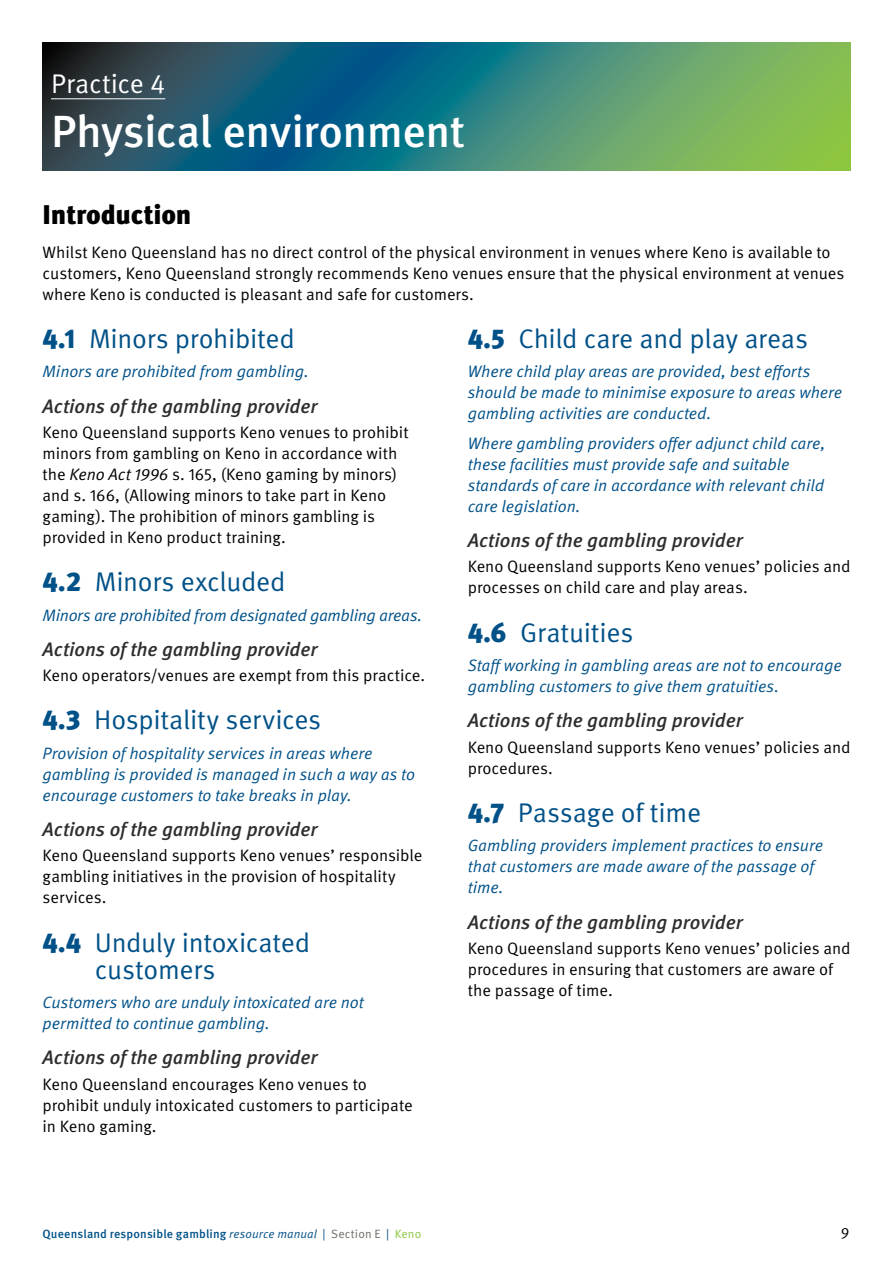
<style>
.page{position:relative;width:893px;height:1263px;background:#fff}
.page>*{position:absolute;margin:0;border:0;box-sizing:border-box;transform-origin:0 0}
.h01{font:500 45px "Meta Pro";letter-spacing:-.015em;color:#fff}
.h02Code{font:27px/27px "Meta Pro Norm";letter-spacing:-.01em;color:#005188}
.h02{font:900 27px "Meta Pro";letter-spacing:-.01em;color:#000}
.h01_Prac{font:27px "Meta Pro Norm";color:#fff}
.h03{font:italic 500 19.5px "Meta Pro";letter-spacing:-.005em;color:#2e2e2e}
.body{font:16.5px/21px "Meta Pro Norm";letter-spacing:-.005em;color:#000}
.bodyCode{font:16.5px/21px "Meta Pro Norm Ita";letter-spacing:-.01em;color:#005188}
.t1{font:15px "Meta Pro Norm";color:#000}
.t2{font:500 12px "Meta Pro";letter-spacing:.01em;color:#005188}
.s1{font-family:"Meta Pro";font-weight:900}
.s2{font-family:"Meta Pro Norm Ita"}
.s3{font-family:"Meta Pro Norm Ita";font-weight:400}
.s4{font-family:"Meta Pro Norm";font-weight:400}
.s5{font-family:"Meta Pro Norm";font-weight:400;color:#6e6c63}
.s6{font-family:"Meta Pro Norm";font-weight:400;color:#8cc63e}
</style>
<div class="page">
<svg style="left:43px;top:43px;width:807px;height:127px;background:#3c7d6e"></svg>
<hr style="left:51px;top:99px;width:114px;height:1px;background:#fff">
<p class="h01_Prac" style="left:51px;top:63px;width:116px">Practice 4</p>
<p class="h01" style="left:51px;top:96px;width:416px">Physical environment</p>
<p class="h02" style="left:43px;top:193px;width:150px">Introduction</p>
<p class="body" style="left:43px;top:240px;width:803px">Whilst Keno Queensland has no direct control of the physical environment in venues where Keno is available to customers, Keno Queensland strongly recommends Keno venues ensure that the physical environment at venues where Keno is conducted is pleasant and safe for customers.</p>
<p class="h02Code" style="left:43px;top:323px;width:254px"><span class="s1">4.1</span> Minors prohibited</p>
<p class="bodyCode" style="left:43px;top:360px;width:268px">Minors are prohibited from gambling.</p>
<p class="h03" style="left:43px;top:391px;width:277px">Actions of the gambling provider</p>
<p class="body" style="left:43px;top:420px;width:368px">Keno Queensland supports Keno venues to prohibit minors from gambling on Keno in accordance with the <span class="s2">Keno Act 1996</span> s. 165, (Keno gaming by minors) and s. 166, (Allowing minors to take part in Keno gaming). The prohibition of minors gambling is provided in Keno product training.</p>
<p class="h02Code" style="left:43px;top:566px;width:244px"><span class="s1">4.2</span> Minors excluded</p>
<p class="bodyCode" style="left:43px;top:603px;width:381px">Minors are prohibited from designated gambling areas.</p>
<p class="h03" style="left:43px;top:634px;width:277px">Actions of the gambling provider</p>
<p class="body" style="left:43px;top:664px;width:384px">Keno operators/venues are exempt from this practice.</p>
<p class="h02Code" style="left:43px;top:705px;width:280px"><span class="s1">4.3</span> Hospitality services</p>
<p class="bodyCode" style="left:43px;top:742px;width:374px">Provision of hospitality services in areas where gambling is provided is managed in such a way as to encourage customers to take breaks in play.</p>
<p class="h03" style="left:43px;top:814px;width:277px">Actions of the gambling provider</p>
<p class="body" style="left:43px;top:844px;width:381px">Keno Queensland supports Keno venues’ responsible gambling initiatives in the provision of hospitality services.</p>
<p class="h02Code" style="left:95px;top:927px;width:217px;text-indent:-52px"><span class="s1">4.4</span> Unduly intoxicated customers</p>
<p class="bodyCode" style="left:43px;top:991px;width:323px">Customers who are unduly intoxicated are not permitted to continue gambling.</p>
<p class="h03" style="left:43px;top:1043px;width:277px">Actions of the gambling provider</p>
<p class="body" style="left:43px;top:1072px;width:372px">Keno Queensland encourages Keno venues to prohibit unduly intoxicated customers to participate in Keno gaming.</p>
<p class="h02Code" style="left:468px;top:323px;width:342px"><span class="s1">4.5</span> Child care and play areas</p>
<p class="bodyCode" style="left:468px;top:360px;width:376px">Where child play areas are provided, best efforts should be made to minimise exposure to areas where gambling activities are conducted.</p>
<p class="bodyCode" style="left:468px;top:431px;width:359px">Where gambling providers offer adjunct child care, these facilities must provide safe and suitable standards of care in accordance with relevant child care legislation.</p>
<p class="h03" style="left:468px;top:525px;width:277px">Actions of the gambling provider</p>
<p class="body" style="left:468px;top:555px;width:384px">Keno Queensland supports Keno venues’ policies and processes on child care and play areas.</p>
<p class="h02Code" style="left:468px;top:617px;width:167px"><span class="s1">4.6</span> Gratuities</p>
<p class="bodyCode" style="left:468px;top:654px;width:375px">Staff working in gambling areas are not to encourage gambling customers to give them gratuities.</p>
<p class="h03" style="left:468px;top:705px;width:277px">Actions of the gambling provider</p>
<p class="body" style="left:468px;top:735px;width:384px">Keno Queensland supports Keno venues’ policies and procedures.</p>
<p class="h02Code" style="left:468px;top:797px;width:235px"><span class="s1">4.7</span> Passage of time</p>
<p class="bodyCode" style="left:468px;top:834px;width:357px">Gambling providers implement practices to ensure that customers are made aware of the passage of time.</p>
<p class="h03" style="left:468px;top:907px;width:277px">Actions of the gambling provider</p>
<p class="body" style="left:468px;top:937px;width:384px">Keno Queensland supports Keno venues’ policies and procedures in ensuring that customers are aware of the passage of time.</p>
<p class="t2" style="left:43px;top:1225px;width:380px">Queensland responsible gambling <span class="s3">resource manual</span> <span class="s4">|</span> <span class="s5">Section E</span> <span class="s4">|</span> <span class="s6">Keno</span></p>
<p class="t1" style="left:841px;top:1222px;width:10px">9</p>
</div>
